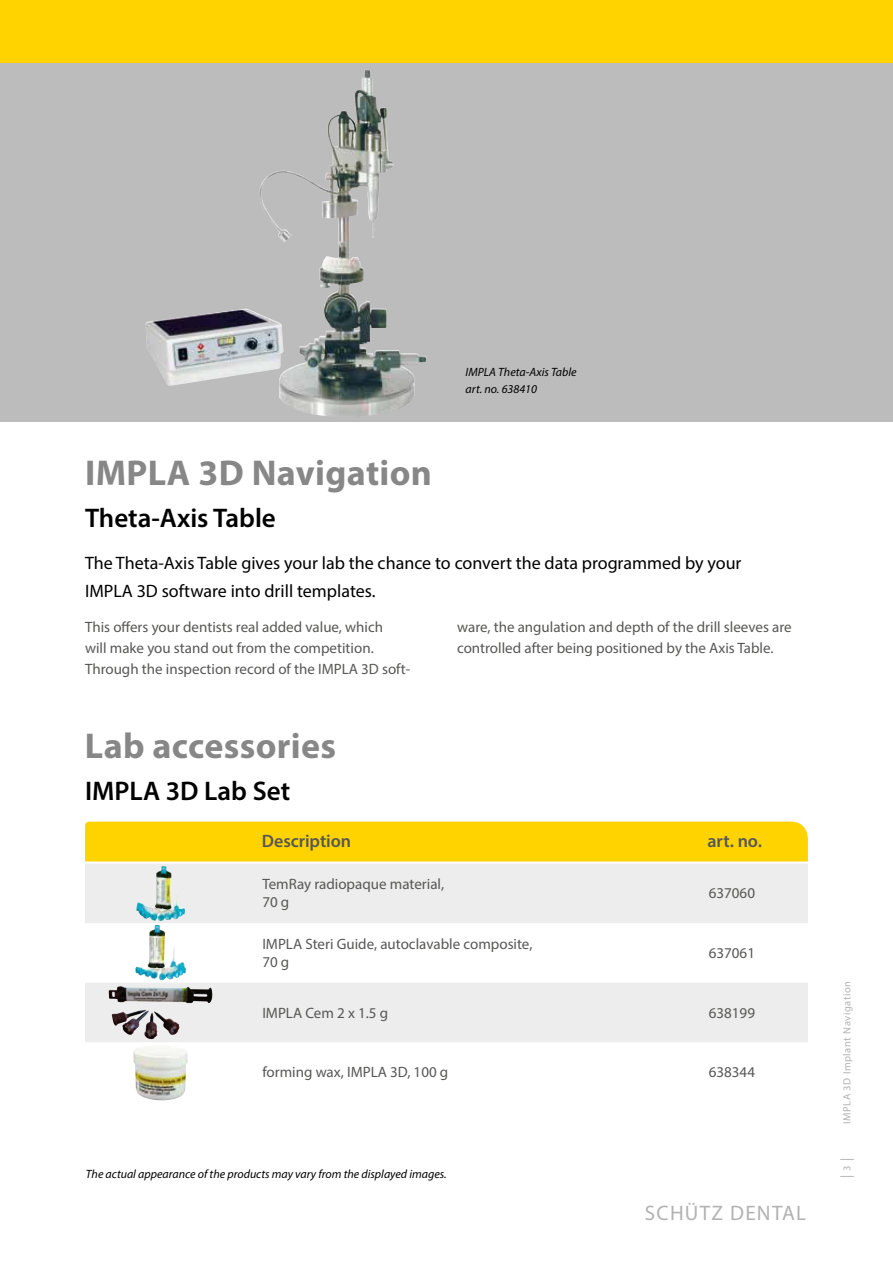
<style>
.page{position:relative;width:893px;height:1263px;background:#fff}
.page>*{position:absolute;margin:0;border:0;box-sizing:border-box;transform-origin:0 0}
.t1{font:700 36px "Myriad Pro";letter-spacing:.01em;color:#878787}
.t2{font:600 27px "Myriad Pro";color:#000}
.t3{font:21px "Myriad Pro";letter-spacing:.06em;color:#b3b2b2}
.t4{font:18px/28.5px "Myriad Pro";color:#000}
.t5{font:600 18px "Myriad Pro";letter-spacing:-.005em;color:#575756}
.t6{font:15px/21px "Myriad Pro";color:#575756}
.t7{font:13.5px "Myriad Pro";color:#b3b2b2}
.t8{font:italic 12px/16.5px "Myriad Pro";color:#000}
.t9{font:10.5px "Myriad Pro";letter-spacing:.05em;color:#b3b2b2}
.s1{font-size:10.5px}
</style>
<div class="page">
<div style="left:0;top:0;width:893px;height:64px;background:#ffd300"></div>
<div style="left:0;top:64px;width:893px;height:358px;background:#bcbcbc"></div>
<img style="left:258px;top:70px;width:107px;height:300px">
<svg style="left:85px;top:864px;width:723px;height:178px;fill:#ededed"></svg>
<div style="left:85px;top:822px;width:723px;height:39px;background:#ffd300"></div>
<img style="left:136px;top:866px;width:49px;height:55px">
<img style="left:135px;top:925px;width:51px;height:55px">
<img style="left:109px;top:986px;width:104px;height:49px">
<img style="left:133px;top:1046px;width:55px;height:54px">
<p class="t8" style="left:466px;top:364px;width:113px">IMPLA Theta-Axis Table art. no. 638410</p>
<h1 class="t1" style="left:85px;top:449px;width:349px">IMPLA 3D Navigation</h1>
<h2 class="t2" style="left:85px;top:501px;width:192px">Theta-Axis Table</h2>
<p class="t4" style="left:85px;top:548px;width:658px">The Theta-Axis Table gives your lab the chance to convert the data programmed by your<br>IMPLA 3D software into drill templates.</p>
<p class="t6" style="left:85px;top:616px;width:327px">This offers your dentists real added value, which<br>will make you stand out from the competition.<br>Through the inspection record of the IMPLA 3D soft-</p>
<p class="t6" style="left:457px;top:616px;width:336px">ware, the angulation and depth of the drill sleeves are controlled after being positioned by the Axis Table.</p>
<h1 class="t1" style="left:85px;top:722px;width:253px">Lab accessories</h1>
<h2 class="t2" style="left:85px;top:774px;width:207px">IMPLA 3D Lab Set</h2>
<p class="t5" style="left:262px;top:830px;width:91px">Description</p>
<p class="t5" style="left:708px;top:830px;width:56px">art. no.</p>
<p class="t6" style="left:262px;top:875px;width:183px;line-height:18px">TemRay radiopaque material,<br>70 g</p>
<p class="t6" style="left:709px;top:883px;width:48px">637060</p>
<p class="t6" style="left:262px;top:935px;width:272px;line-height:18px">IMPLA Steri Guide, autoclavable composite,<br>70 g</p>
<p class="t6" style="left:709px;top:942px;width:48px">637061</p>
<p class="t6" style="left:262px;top:1002px;width:127px">IMPLA Cem 2 x 1.5 g</p>
<p class="t6" style="left:709px;top:1002px;width:48px">638199</p>
<p class="t6" style="left:262px;top:1061px;width:187px">forming wax, IMPLA 3D, 100 g</p>
<p class="t6" style="left:709px;top:1061px;width:48px">638344</p>
<p class="t8" style="left:86px;top:1165px;width:362px">The actual appearance of the products may vary from the displayed images.</p>
<h3 class="t3" style="left:645px;top:1200px;width:163px">SCHÜTZ DENTAL</h3>
<p class="t9" style="left:841px;top:1124px;width:144px;rotate:-90deg">IMPLA 3D Implant Navigation</p>
<p class="t7" style="left:838px;top:1178px;width:22px;rotate:-90deg">| <span class="s1">3</span> |</p>
</div>
